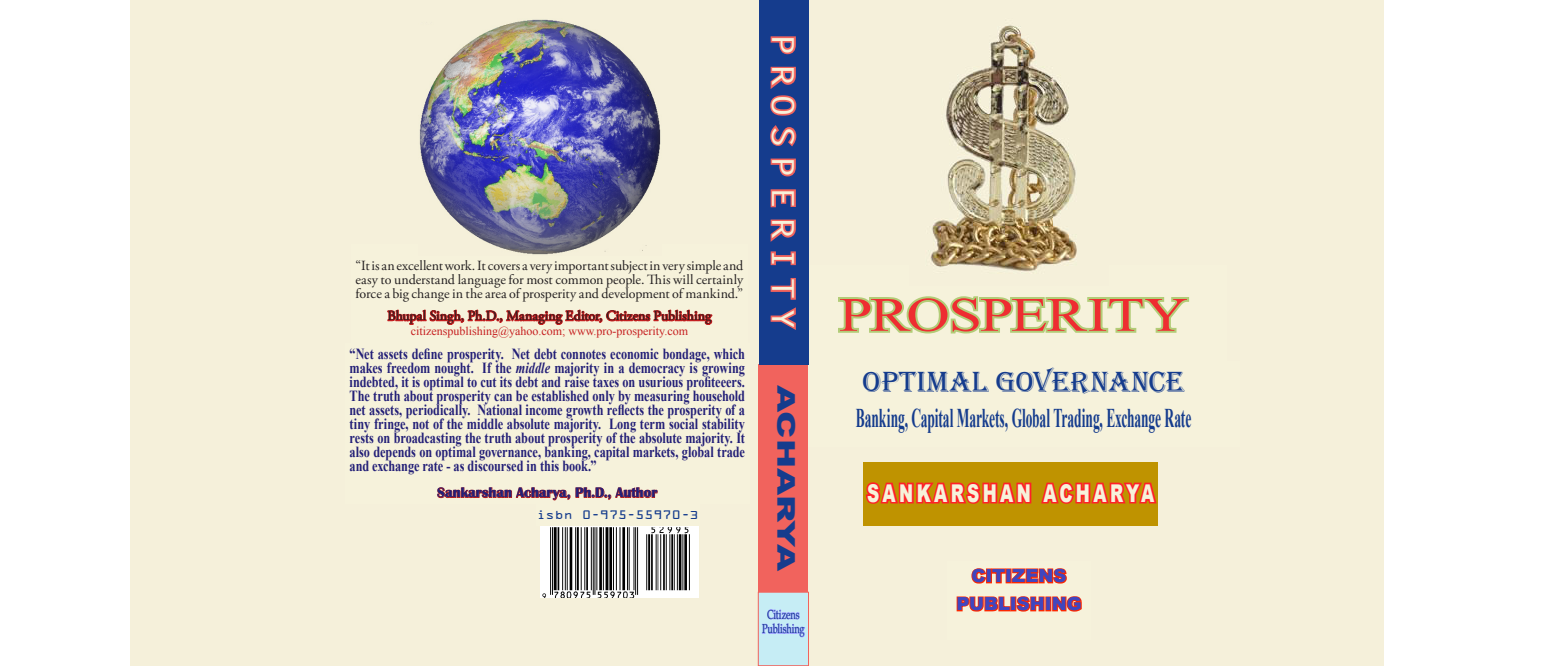
<style>
.page{position:relative;width:1548px;height:666px;background:#fff}
.page>*{position:absolute;margin:0;border:0;box-sizing:border-box;transform-origin:0 0}
.t1{font:48px "Times New Roman";letter-spacing:-.02em;color:#ee2d31;scale:1.25 1}
.Spine_title{font:700 30.4px "Letter Gothic Std";letter-spacing:.2em;color:#f6f2db;scale:1.26 1}
.t2{font:30px "Algerian";letter-spacing:.005em;color:#153c8d}
.t3{font:700 27px "Times New Roman";letter-spacing:-.01em;color:#153c8d;scale:.5 1}
.t4{font:900 24.5px "Arial";letter-spacing:.2em;color:#f6f2db;scale:.69 1}
.Spine_author{font:900 24.3px "Arial";letter-spacing:-.01em;color:#153c8d;scale:1.44 1}
.t5{font:900 18px "Arial";color:#4046bf}
.Normal__Web{font:700 15.4px/14px "Times New Roman";letter-spacing:-.005em;color:#231f77;text-align:justify;scale:.8 1}
.Normal__Web-2{font:700 14.2px "Britannic";color:#231f77}
.t6{font:14px/14px "Adobe Garamond Pro";color:#231f20;text-align:justify}
.Spine_company_inform{font:13px "Book Antiqua";letter-spacing:.005em;color:#153c8d;scale:.68 1}
.t7{font:12px "Times New Roman";color:#c61f20}
.t8{font:11.1px "OCRA Std";letter-spacing:.005em;color:#153c8d;scale:1.14 1}
.s1{font-style:italic}
.s2{font-size:10.3px}
</style>
<div class="page">
<div style="left:130px;top:0;width:1254px;height:666px;background:#f5f0da"></div>
<svg style="left:971px;top:568px;width:96px;height:16px"></svg>
<svg style="left:956px;top:596px;width:126px;height:16px"></svg>
<img style="left:540px;top:526px;width:158px;height:72px">
<svg style="left:437px;top:487px;width:221px;height:13px"></svg>
<svg style="left:838px;top:296px;width:351px;height:38px"></svg>
<svg style="left:387px;top:309px;width:326px;height:16px"></svg>
<img style="left:419px;top:19px;width:242px;height:236px">
<img style="left:930px;top:25px;width:147px;height:246px">
<div style="left:758px;top:364px;width:50px;height:228px;background:#f1635d"></div>
<div style="left:759px;top:0;width:49px;height:364px;background:#153c8d"></div>
<svg style="left:770px;top:36px;width:26px;height:19px"></svg>
<svg style="left:770px;top:66px;width:27px;height:81px"></svg>
<svg style="left:770px;top:158px;width:26px;height:19px"></svg>
<svg style="left:770px;top:189px;width:26px;height:19px"></svg>
<svg style="left:770px;top:219px;width:26px;height:47px"></svg>
<svg style="left:770px;top:278px;width:26px;height:52px"></svg>
<div style="left:758px;top:592px;width:51px;height:74px;background:#c6edf5"></div>
<svg style="left:762px;top:609px;width:43px;height:28px"></svg>
<div style="left:758px;top:592px;width:51px;height:74px;border:1px solid #f1635d"></div>
<div style="left:864px;top:462px;width:294px;height:64px;background:#bf9300"></div>
<svg style="left:866px;top:482px;width:166px;height:22px"></svg>
<svg style="left:1041px;top:482px;width:116px;height:22px"></svg>
<p class="t6" style="left:356px;top:259px;width:389px">“It is an excellent work. It covers a very important subject in very simple and easy to understand language for most common people. This will certainly force a big change in the area of prosperity and development of mankind.”</p>
<p class="t6" style="left:387px;top:309px;width:325px">Bhupal Singh, Ph.D., Managing Editor, Citizens Publishing</p>
<p class="t7" style="left:411px;top:323px;width:279px">citizenspublishing@yahoo.com; www.pro-prosperity.com</p>
<p class="Normal__Web" style="left:350px;top:346px;width:496px">“Net assets define prosperity. Net debt connotes economic bondage, which makes freedom nought. If the <span class="s1">middle</span> majority in a democracy is growing indebted, it is optimal to cut its debt and raise taxes on usurious profiteeers.<br>The truth about prosperity can be established only by measuring household net assets, periodically. National income growth reflects the prosperity of a tiny fringe, not of the middle absolute majority. Long term social stability rests on broadcasting the truth about prosperity of the absolute majority. It also depends on optimal governance, banking, capital markets, global trade and exchange rate - as discoursed in this book.”</p>
<p class="Normal__Web-2" style="left:437px;top:485px;width:222px">Sankarshan Acharya, Ph.D., Author</p>
<p class="t8" style="left:537px;top:508px;width:143px">isbn 0-975-55970-<span class="s2">3</span></p>
<p class="Spine_title" style="left:802px;top:33px;width:238px;rotate:90deg">PROSPERITY</p>
<p class="Spine_author" style="left:804px;top:385px;width:131px;rotate:90deg">ACHARYA</p>
<p class="Spine_company_inform" style="left:767px;top:605px;width:49px">Citizens</p>
<p class="Spine_company_inform" style="left:762px;top:620px;width:64px">Publishing</p>
<p class="t1" style="left:839px;top:282px;width:281px">PROSPERITY</p>
<p class="t2" style="left:863px;top:365px;width:323px">OPTIMAL GOVERNANCE</p>
<p class="t3" style="left:856px;top:399px;width:672px">Banking, Capital Markets, Global Trading, Exchange Rate</p>
<p class="t4" style="left:867px;top:475px;width:418px">SANKARSHAN ACHARYA</p>
<p class="t5" style="left:972px;top:563px;width:96px">CITIZENS</p>
<p class="t5" style="left:956px;top:591px;width:127px">PUBLISHING</p>
</div>
